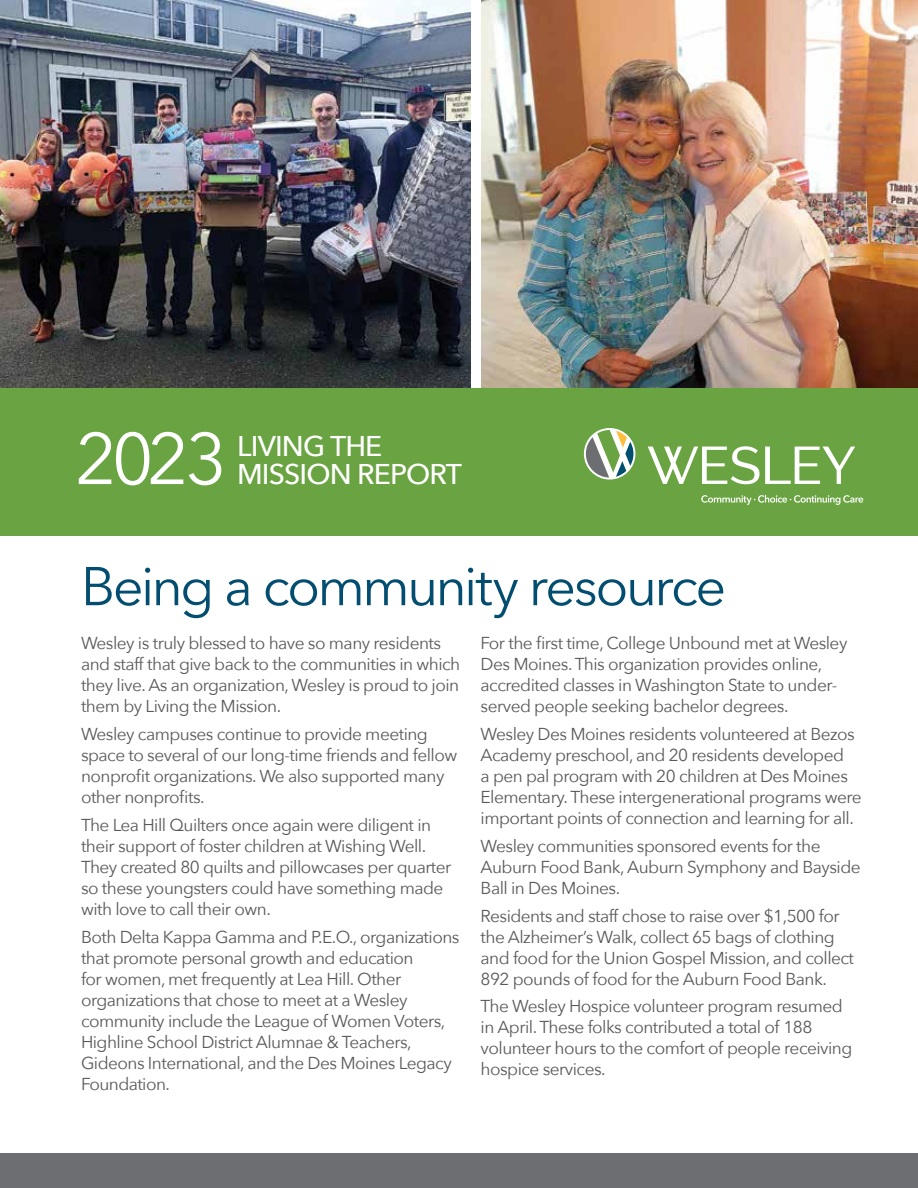
<style>
.page{position:relative;width:918px;height:1188px;background:#fff}
.page>*{position:absolute;margin:0;border:0;box-sizing:border-box;transform-origin:0 0}
.t1{font:72px "Avenir Next";color:#fff}
.t2{font:54px "Avenir Next";letter-spacing:-.05em;color:#034d70}
.t3{font:500 28.5px/28.5px "Avenir Next";letter-spacing:-.03em;color:#fff}
.t4{font:17.25px/21px "Avenir Next";letter-spacing:-.03em;color:#58595b}
</style>
<div class="page">
<img style="left:0;top:0;width:470px;height:388px">
<img style="left:481px;top:0;width:437px;height:388px">
<div style="left:0;top:388px;width:918px;height:147px;background:#6aa342"></div>
<svg style="left:584px;top:428px;width:51px;height:52px"></svg>
<svg style="left:701px;top:495px;width:162px;height:10px"></svg>
<svg style="left:648px;top:446px;width:207px;height:38px"></svg>
<svg style="left:586px;top:430px;width:47px;height:48px"></svg>
<div style="left:0;top:1153px;width:918px;height:35px;background:#6d6e71"></div>
<h1 class="t1" style="left:75px;top:398px;width:153px">2023</h1>
<h3 class="t3" style="left:237px;top:430px;width:226px">LIVING THE<br>MISSION REPORT</h3>
<h2 class="t2" style="left:81px;top:541px;width:647px">Being a community resource</h2>
<p class="t4" style="left:81px;top:632px;width:381px">Wesley is truly blessed to have so many residents and staff that give back to the communities in which they live. As an organization, Wesley is proud to join them by Living the Mission.</p>
<p class="t4" style="left:81px;top:723px;width:378px">Wesley campuses continue to provide meeting space to several of our long-time friends and fellow nonprofit organizations. We also supported many other nonprofits.</p>
<p class="t4" style="left:81px;top:814px;width:372px">The Lea Hill Quilters once again were diligent in their support of foster children at Wishing Well.<br>They created 80 quilts and pillowcases per quarter so these youngsters could have something made with love to call their own.</p>
<p class="t4" style="left:81px;top:925px;width:380px">Both Delta Kappa Gamma and P.E.O., organizations that promote personal growth and education<br>for women, met frequently at Lea Hill. Other organizations that chose to meet at a Wesley community include the League of Women Voters, Highline School District Alumnae &amp; Teachers, Gideons International, and the Des Moines Legacy Foundation.</p>
<p class="t4" style="left:481px;top:632px;width:368px">For the first time, College Unbound met at Wesley Des Moines. This organization provides online, accredited classes in Washington State to under&shy;served people seeking bachelor degrees.</p>
<p class="t4" style="left:481px;top:723px;width:383px">Wesley Des Moines residents volunteered at Bezos Academy preschool, and 20 residents developed<br>a pen pal program with 20 children at Des Moines Elementary. These intergenerational programs were important points of connection and learning for all.</p>
<p class="t4" style="left:481px;top:835px;width:382px">Wesley communities sponsored events for the<br>Auburn Food Bank, Auburn Symphony and Bayside<br>Ball in Des Moines.</p>
<p class="t4" style="left:481px;top:904px;width:375px">Residents and staff chose to raise over $1,500 for the Alzheimer’s Walk, collect 65 bags of clothing and food for the Union Gospel Mission, and collect 892 pounds of food for the Auburn Food Bank.</p>
<p class="t4" style="left:481px;top:995px;width:373px">The Wesley Hospice volunteer program resumed in April. These folks contributed a total of 188 volunteer hours to the comfort of people receiving hospice services.</p>
</div>
